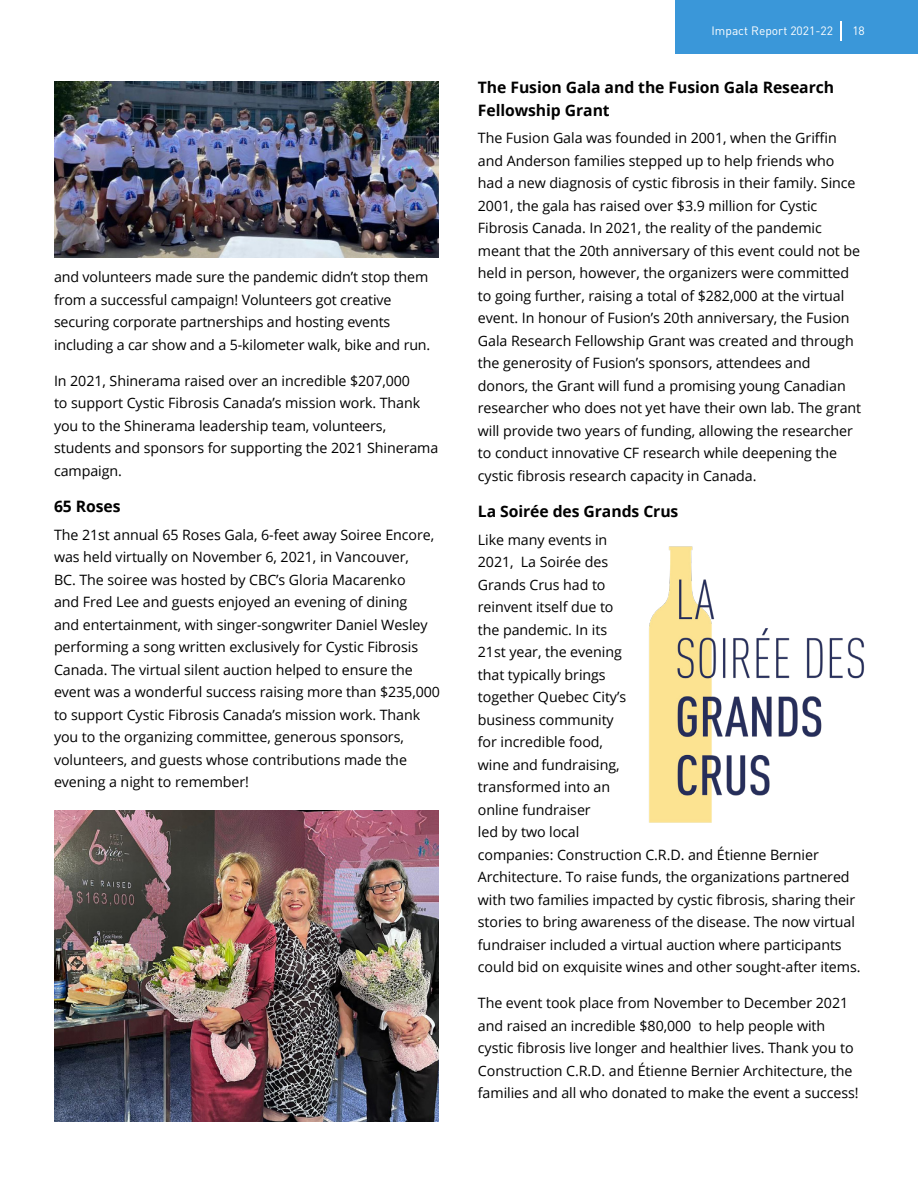
<style>
.page{position:relative;width:918px;height:1188px;background:#fff}
.page>*{position:absolute;margin:0;border:0;box-sizing:border-box;transform-origin:0 0}
.New_Body_9_5{font:700 15.75px/22.5px "Open Sans";letter-spacing:-.005em;color:#000}
.New_Body_9_5-2{font:14.25px/22.5px "Open Sans";letter-spacing:-.005em;color:#000}
.t1{font:12px "DINOT";color:#fff}
</style>
<div class="page">
<img style="left:54px;top:81px;width:384px;height:177px">
<img style="left:54px;top:810px;width:385px;height:311px">
<img style="left:649px;top:546px;width:216px;height:277px">
<div style="left:675px;top:0;width:243px;height:54px;background:#3a97d9"></div>
<svg style="left:841px;top:21px;width:1px;height:20px"></svg>
<p class="New_Body_9_5-2" style="left:54px;top:265px;width:378px">and volunteers made sure the pandemic didn’t stop them from a successful campaign! Volunteers got creative securing corporate partnerships and hosting events including a car show and a 5-kilometer walk, bike and run.</p>
<p class="New_Body_9_5-2" style="left:54px;top:369px;width:386px">In 2021, Shinerama raised over an incredible $207,000<br>to support Cystic Fibrosis Canada’s mission work. Thank you to the Shinerama leadership team, volunteers, students and sponsors for supporting the 2021 Shinerama campaign.</p>
<p class="New_Body_9_5" style="left:54px;top:494px;width:68px">65 Roses</p>
<p class="New_Body_9_5-2" style="left:54px;top:523px;width:388px">The 21st annual 65 Roses Gala, 6-feet away Soiree Encore, was held virtually on November 6, 2021, in Vancouver,<br>BC. The soiree was hosted by CBC’s Gloria Macarenko<br>and Fred Lee and guests enjoyed an evening of dining<br>and entertainment, with singer-songwriter Daniel Wesley performing a song written exclusively for Cystic Fibrosis Canada. The virtual silent auction helped to ensure the event was a wonderful success raising more than $235,000 to support Cystic Fibrosis Canada’s mission work. Thank you to the organizing committee, generous sponsors, volunteers, and guests whose contributions made the evening a night to remember!</p>
<p class="t1" style="left:712px;top:23px;width:123px">Impact Report 2021-22</p>
<p class="t1" style="left:852px;top:23px;width:14px">18</p>
<p class="New_Body_9_5" style="left:478px;top:76px;width:358px">The Fusion Gala and the Fusion Gala Research<br>Fellowship Grant</p>
<p class="New_Body_9_5-2" style="left:478px;top:127px;width:385px">The Fusion Gala was founded in 2001, when the Griffin and Anderson families stepped up to help friends who had a new diagnosis of cystic fibrosis in their family. Since 2001, the gala has raised over $3.9 million for Cystic Fibrosis Canada. In 2021, the reality of the pandemic meant that the 20th anniversary of this event could not be held in person, however, the organizers were committed to going further, raising a total of $282,000 at the virtual event. In honour of Fusion’s 20th anniversary, the Fusion Gala Research Fellowship Grant was created and through the generosity of Fusion’s sponsors, attendees and donors, the Grant will fund a promising young Canadian researcher who does not yet have their own lab. The grant will provide two years of funding, allowing the researcher to conduct innovative CF research while deepening the cystic fibrosis research capacity in Canada.</p>
<p class="New_Body_9_5" style="left:478px;top:500px;width:202px">La Soirée des Grands Crus</p>
<p class="New_Body_9_5-2" style="left:478px;top:528px;width:384px">Like many events in<br>2021, La Soirée des<br>Grands Crus had to<br>reinvent itself due to<br>the pandemic. In its<br>21st year, the evening<br>that typically brings<br>together Quebec City’s<br>business community<br>for incredible food,<br>wine and fundraising,<br>transformed into an<br>online fundraiser<br>led by two local<br>companies: Construction C.R.D. and Étienne Bernier<br>Architecture. To raise funds, the organizations partnered with two families impacted by cystic fibrosis, sharing their stories to bring awareness of the disease. The now virtual fundraiser included a virtual auction where participants could bid on exquisite wines and other sought-after items.</p>
<p class="New_Body_9_5-2" style="left:478px;top:992px;width:382px">The event took place from November to December 2021 and raised an incredible $80,000 to help people with cystic fibrosis live longer and healthier lives. Thank you to Construction C.R.D. and Étienne Bernier Architecture, the families and all who donated to make the event a success!</p>
</div>
